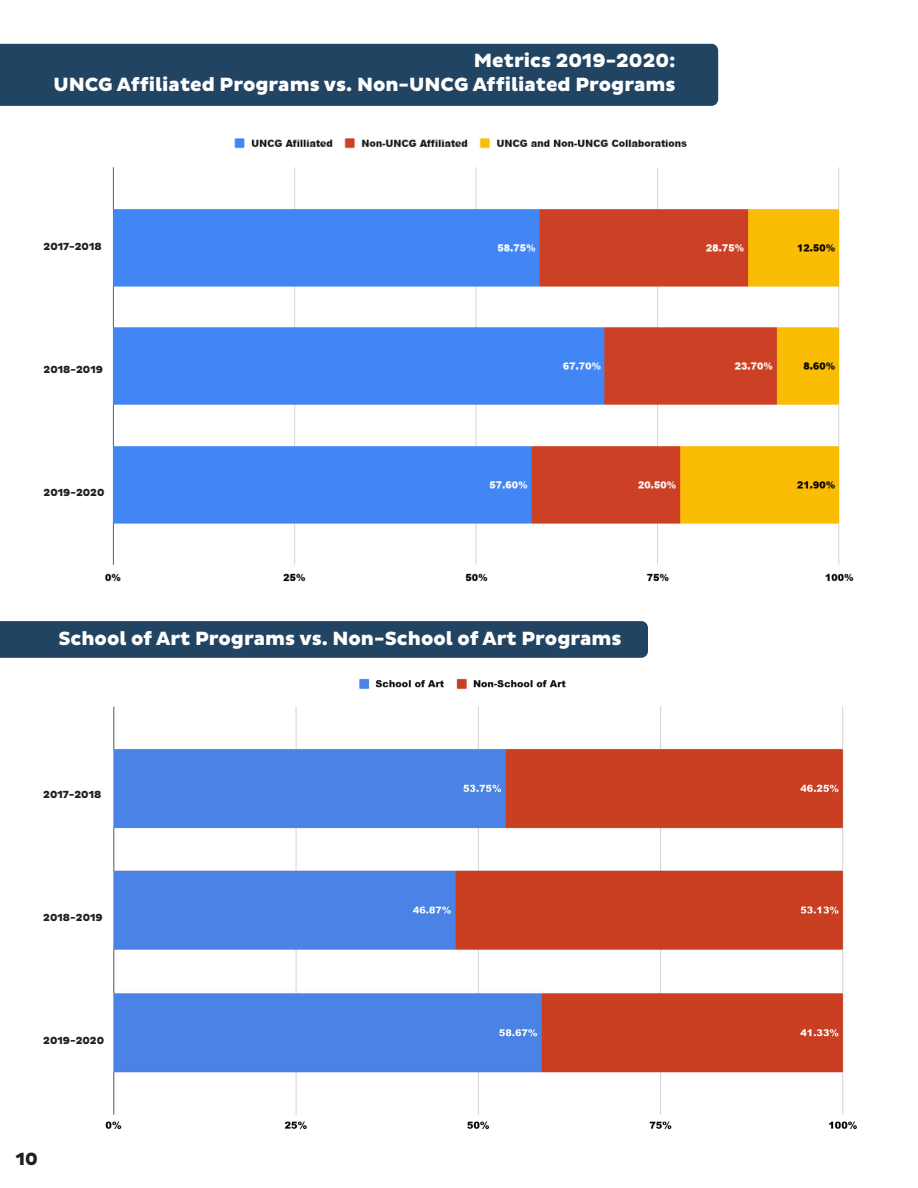
<style>
.page{position:relative;width:918px;height:1188px;background:#fff}
.page>*{position:absolute;margin:0;border:0;box-sizing:border-box;transform-origin:0 0}
.t1{font:800 19.5px "Pluto Sans";color:#fff}
.t2{font:800 18px "Pluto Sans";color:#231f20}
.t3{font:800 10.5px "Pluto Sans";color:#231f20}
</style>
<div class="page">
<img style="left:105px;top:678px;width:752px;height:452px">
<div style="left:77px;top:772px;width:35px;height:265px;background:#fff"></div>
<div style="left:0;top:621px;width:648px;height:37px;background:#224463"></div>
<div style="left:0;top:44px;width:718px;height:62px;background:#224463"></div>
<img style="left:105px;top:138px;width:749px;height:444px">
<div style="left:81px;top:237px;width:28px;height:265px;background:#fff"></div>
<p class="t1" style="left:474px;top:50px;width:203px">Metrics 2019-2020:</p>
<p class="t1" style="left:53px;top:74px;width:624px">UNCG Affiliated Programs vs. Non-UNCG Affiliated Programs</p>
<p class="t3" style="left:44px;top:241px;width:60px">2017-2018</p>
<p class="t3" style="left:44px;top:364px;width:61px">2018-2019</p>
<p class="t3" style="left:44px;top:487px;width:62px">2019-2020</p>
<p class="t1" style="left:58px;top:627px;width:565px">School of Art Programs vs. Non-School of Art Programs</p>
<p class="t3" style="left:43px;top:789px;width:60px">2017-2018</p>
<p class="t3" style="left:43px;top:911px;width:61px">2018-2019</p>
<p class="t3" style="left:43px;top:1034px;width:62px">2019-2020</p>
<p class="t2" style="left:16px;top:1148px;width:24px">10</p>
</div>
